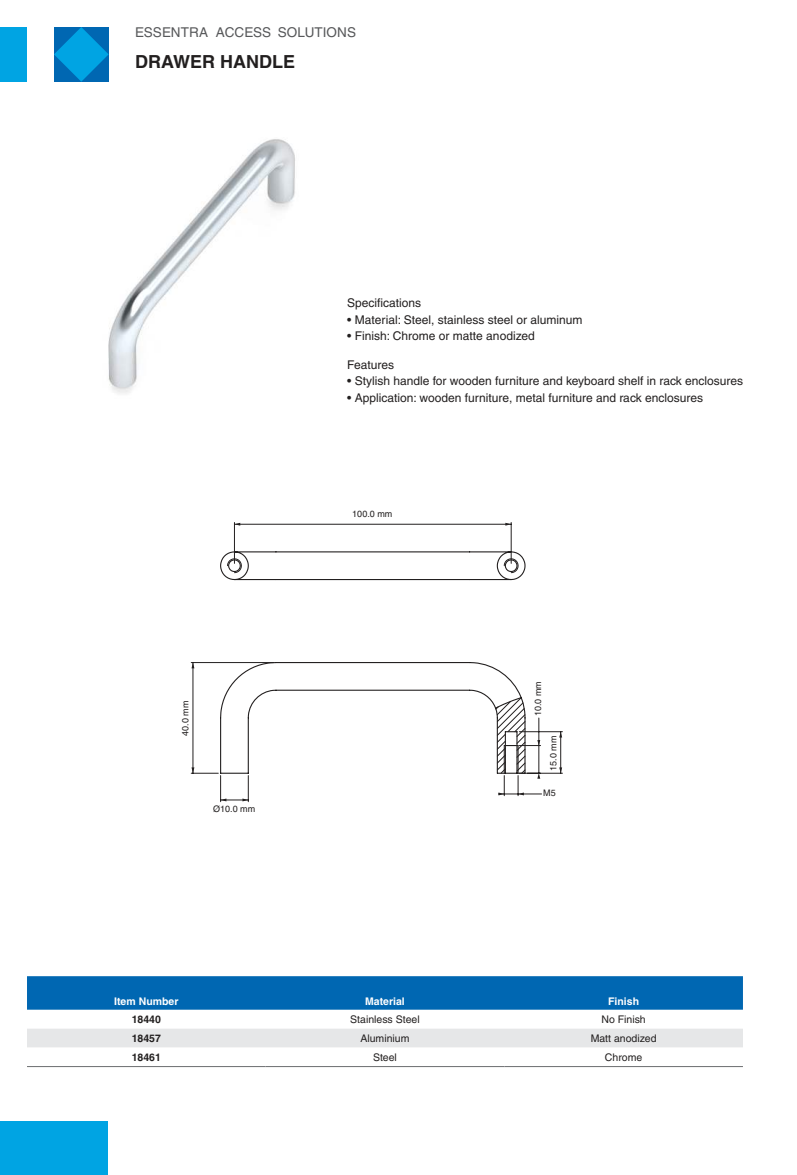
<style>
.page{position:relative;width:797px;height:1175px;background:#fff}
.page>*{position:absolute;margin:0;border:0;box-sizing:border-box;transform-origin:0 0}
.t1{font:700 18px "Helvetica";color:#221f1f}
.t2{font:13.5px "Helvetica";letter-spacing:.005em;color:#57585a}
.t3{font:12px "Helvetica";color:#221f1f}
.t4{font:10.5px "Helvetica";color:#221f1f}
.t5{font:700 10.5px "Helvetica";color:#fff}
.t6{font:700 10.5px "Helvetica";color:#221f1f}
.t7{font:9px "Helvetica";color:#221f1f}
</style>
<div class="page">
<div style="left:0;top:27px;width:27px;height:54px;background:#00a4e3"></div>
<svg style="left:54px;top:27px;width:55px;height:55px;background:#0085ca"></svg>
<div style="left:0;top:1120px;width:108px;height:54px;background:#00a4e3"></div>
<img style="left:108px;top:139px;width:187px;height:255px">
<div style="left:27px;top:976px;width:715px;height:33px;background:#0067b2"></div>
<div style="left:27px;top:1029px;width:715px;height:18px;background:#e6e7e8"></div>
<hr style="left:27px;top:1066px;width:239px;height:1px;background:#6c6e70">
<hr style="left:266px;top:1066px;width:238px;height:1px;background:#6c6e70">
<hr style="left:504px;top:1066px;width:239px;height:1px;background:#6c6e70">
<svg style="left:537px;top:773px;width:3px;height:5px"></svg>
<svg style="left:191px;top:662px;width:372px;height:111px"></svg>
<svg style="left:220px;top:547px;width:306px;height:34px"></svg>
<hr style="left:234px;top:524px;width:277px;height:1px;background:#221f1f">
<hr style="left:234px;top:522px;width:1px;height:41px;background:#221f1f">
<hr style="left:511px;top:522px;width:1px;height:41px;background:#221f1f">
<hr style="left:498px;top:793px;width:43px;height:1px;background:#221f1f">
<svg style="left:219px;top:662px;width:307px;height:139px"></svg>
<p class="t2" style="left:135px;top:25px;width:222px">ESSENTRA ACCESS SOLUTIONS</p>
<h1 class="t1" style="left:135px;top:51px;width:161px">DRAWER HANDLE</h1>
<p class="t3" style="left:347px;top:298px;width:76px">Specifications</p>
<p class="t3" style="left:347px;top:315px;width:237px">• Material: Steel, stainless steel or aluminum</p>
<p class="t3" style="left:347px;top:331px;width:189px">• Finish: Chrome or matte anodized</p>
<p class="t3" style="left:347px;top:360px;width:48px">Features</p>
<p class="t3" style="left:347px;top:376px;width:397px">• Stylish handle for wooden furniture and keyboard shelf in rack enclosures</p>
<p class="t3" style="left:347px;top:393px;width:357px">• Application: wooden furniture, metal furniture and rack enclosures</p>
<p class="t7" style="left:182px;top:735px;width:37px;rotate:-90deg">40.0 mm</p>
<p class="t7" style="left:213px;top:805px;width:44px">Ø10.0 mm</p>
<p class="t7" style="left:352px;top:510px;width:42px">100.0 mm</p>
<p class="t7" style="left:534px;top:716px;width:37px;rotate:-90deg">10.0 mm</p>
<p class="t7" style="left:550px;top:770px;width:37px;rotate:-90deg">15.0 mm</p>
<p class="t7" style="left:543px;top:789px;width:14px">M5</p>
<p class="t5" style="left:365px;top:995px;width:41px">Material</p>
<p class="t5" style="left:608px;top:995px;width:32px">Finish</p>
<p class="t5" style="left:114px;top:995px;width:66px">Item Number</p>
<p class="t6" style="left:132px;top:1013px;width:31px">18440</p>
<p class="t4" style="left:350px;top:1015px;width:71px">Stainless Steel</p>
<p class="t4" style="left:601px;top:1015px;width:46px">No Finish</p>
<p class="t6" style="left:132px;top:1032px;width:31px">18457</p>
<p class="t4" style="left:360px;top:1034px;width:51px">Aluminium</p>
<p class="t4" style="left:590px;top:1034px;width:67px">Matt anodized</p>
<p class="t6" style="left:132px;top:1051px;width:31px">18461</p>
<p class="t4" style="left:373px;top:1053px;width:25px">Steel</p>
<p class="t4" style="left:605px;top:1053px;width:39px">Chrome</p>
</div>
